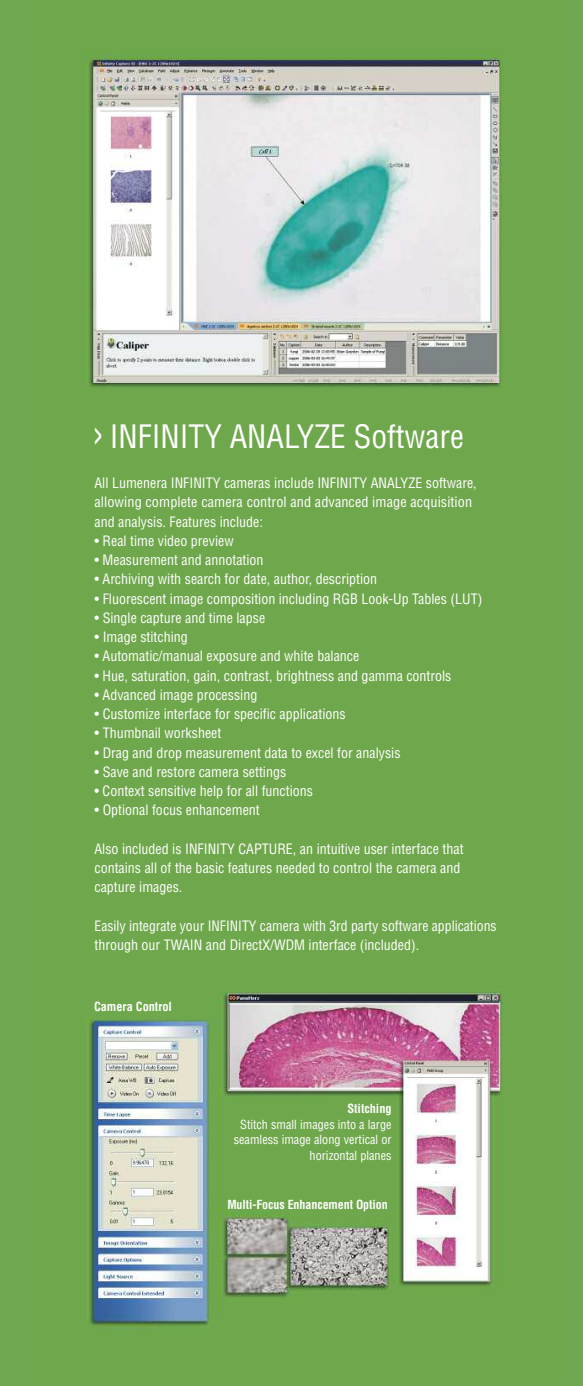
<style>
.page{position:relative;width:583px;height:1386px;background:#71a750}
.page>*{position:absolute;margin:0;border:0;box-sizing:border-box;transform-origin:0 0}
.t1{font:condensed 31.5px "Helvetica LT Std";color:#fff}
.t2{font:condensed 14px/19.2px "Helvetica LT Std";color:#fff}
.t3{font:condensed 12.25px/15.8px "Helvetica LT Std";color:#fff;text-align:right}
.t4{font:700 condensed 12.25px "Helvetica LT Std";letter-spacing:-.005em;color:#fff}
.s1{font-weight:700}
</style>
<div class="page">
<img style="left:84px;top:51px;width:418px;height:1278px">
<h1 class="t1" style="left:94px;top:424px;width:371px"><span class="s1">&gt;</span> INFINITY ANALYZE Software</h1>
<p class="t2" style="left:94px;top:475px;width:384px">All Lumenera INFINITY cameras include INFINITY ANALYZE software, allowing complete camera control and advanced image acquisition and analysis. Features include:</p>
<p class="t2" style="left:94px;top:532px;width:141px">• Real time video preview</p>
<p class="t2" style="left:94px;top:552px;width:171px">• Measurement and annotation</p>
<p class="t2" style="left:94px;top:571px;width:284px">• Archiving with search for date, author, description</p>
<p class="t2" style="left:94px;top:590px;width:389px">• Fluorescent image composition including RGB Look-Up Tables (LUT)</p>
<p class="t2" style="left:94px;top:609px;width:172px">• Single capture and time lapse</p>
<p class="t2" style="left:94px;top:629px;width:95px">• Image stitching</p>
<p class="t2" style="left:94px;top:648px;width:266px">• Automatic/manual exposure and white balance</p>
<p class="t2" style="left:94px;top:667px;width:358px">• Hue, saturation, gain, contrast, brightness and gamma controls</p>
<p class="t2" style="left:94px;top:686px;width:164px">• Advanced image processing</p>
<p class="t2" style="left:94px;top:706px;width:253px">• Customize interface for specific applications</p>
<p class="t2" style="left:94px;top:725px;width:128px">• Thumbnail worksheet</p>
<p class="t2" style="left:94px;top:744px;width:307px">• Drag and drop measurement data to excel for analysis</p>
<p class="t2" style="left:94px;top:763px;width:193px">• Save and restore camera settings</p>
<p class="t2" style="left:94px;top:783px;width:220px">• Context sensitive help for all functions</p>
<p class="t2" style="left:94px;top:802px;width:167px">• Optional focus enhancement</p>
<p class="t2" style="left:94px;top:840px;width:370px">Also included is INFINITY CAPTURE, an intuitive user interface that contains all of the basic features needed to control the camera and capture images.</p>
<p class="t2" style="left:94px;top:917px;width:403px">Easily integrate your INFINITY camera with 3rd party software applications through our TWAIN and DirectX/WDM interface (included).</p>
<p class="t4" style="left:94px;top:1001px;width:79px">Camera Control</p>
<p class="t4" style="left:347px;top:1104px;width:46px">Stitching</p>
<p class="t3" style="left:234px;top:1117px;width:159px">Stitch small images into a large seamless image along vertical or horizontal planes</p>
<p class="t4" style="left:227px;top:1199px;width:162px">Multi-Focus Enhancement Option</p>
</div>
